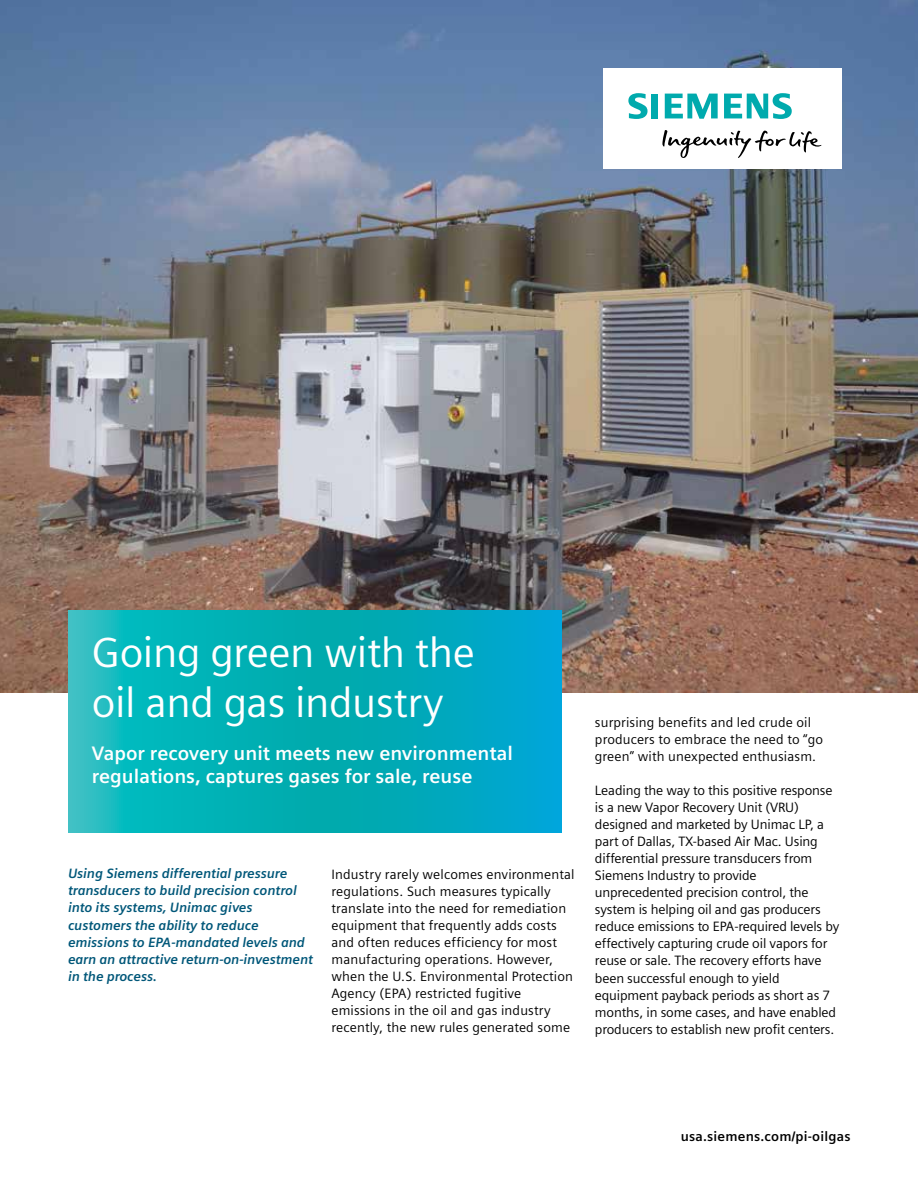
<style>
.page{position:relative;width:918px;height:1188px;background:#fff}
.page>*{position:absolute;margin:0;border:0;box-sizing:border-box;transform-origin:0 0}
.t1{font:42px/50.4px "Siemens Sans";letter-spacing:-.01em;color:#fff}
.t2{font:700 19.5px/23.4px "Siemens Sans";color:#fff}
.t3{font:13.5px/17px "Siemens Sans";letter-spacing:-.01em;color:#000}
.t4{font:13.5px/17px "Siemens Sans";letter-spacing:.01em;color:#000}
.t5{font:italic 700 13.5px/17px "Siemens Sans";letter-spacing:-.01em;color:#005779}
.t6{font:700 13.5px "Siemens Sans";letter-spacing:.015em;color:#000}
</style>
<div class="page">
<img style="left:0;top:0;width:918px;height:692px">
<svg style="left:68px;top:610px;width:493px;height:223px;background:#04aebb"></svg>
<div style="left:603px;top:68px;width:238px;height:101px;background:#fff"></div>
<svg style="left:662px;top:130px;width:159px;height:28px"></svg>
<svg style="left:628px;top:93px;width:30px;height:26px"></svg>
<svg style="left:665px;top:94px;width:53px;height:25px"></svg>
<svg style="left:724px;top:93px;width:68px;height:26px"></svg>
<h1 class="t1" style="left:92px;top:627px;width:384px">Going green with the oil and gas industry</h1>
<h2 class="t2" style="left:92px;top:741px;width:423px">Vapor recovery unit meets new environmental regulations, captures gases for sale, reuse</h2>
<p class="t5" style="left:68px;top:865px;width:247px">Using Siemens differential pressure transducers to build precision control into its systems, Unimac gives customers the ability to reduce emissions to EPA-mandated levels and earn an attractive return-on-investment in the process.</p>
<p class="t4" style="left:332px;top:865px;width:245px">Industry rarely welcomes environmental regulations. Such measures typically translate into the need for remediation equipment that frequently adds costs and often reduces efficiency for most manufacturing operations. However, when the U.S. Environmental Protection Agency (EPA) restricted fugitive emissions in the oil and gas industry recently, the new rules generated some</p>
<p class="t4" style="left:595px;top:714px;width:230px">surprising benefits and led crude oil producers to embrace the need to “go green” with unexpected enthusiasm.</p>
<p class="t3" style="left:595px;top:782px;width:246px">Leading the way to this positive response is a new Vapor Recovery Unit (VRU) designed and marketed by Unimac LP, a part of Dallas, TX-based Air Mac. Using differential pressure transducers from Siemens Industry to provide unprecedented precision control, the system is helping oil and gas producers reduce emissions to EPA-required levels by effectively capturing crude oil vapors for reuse or sale. The recovery efforts have been successful enough to yield equipment payback periods as short as 7 months, in some cases, and have enabled producers to establish new profit centers.</p>
<p class="t6" style="left:681px;top:1129px;width:171px">usa.siemens.com/pi-oilgas</p>
</div>
